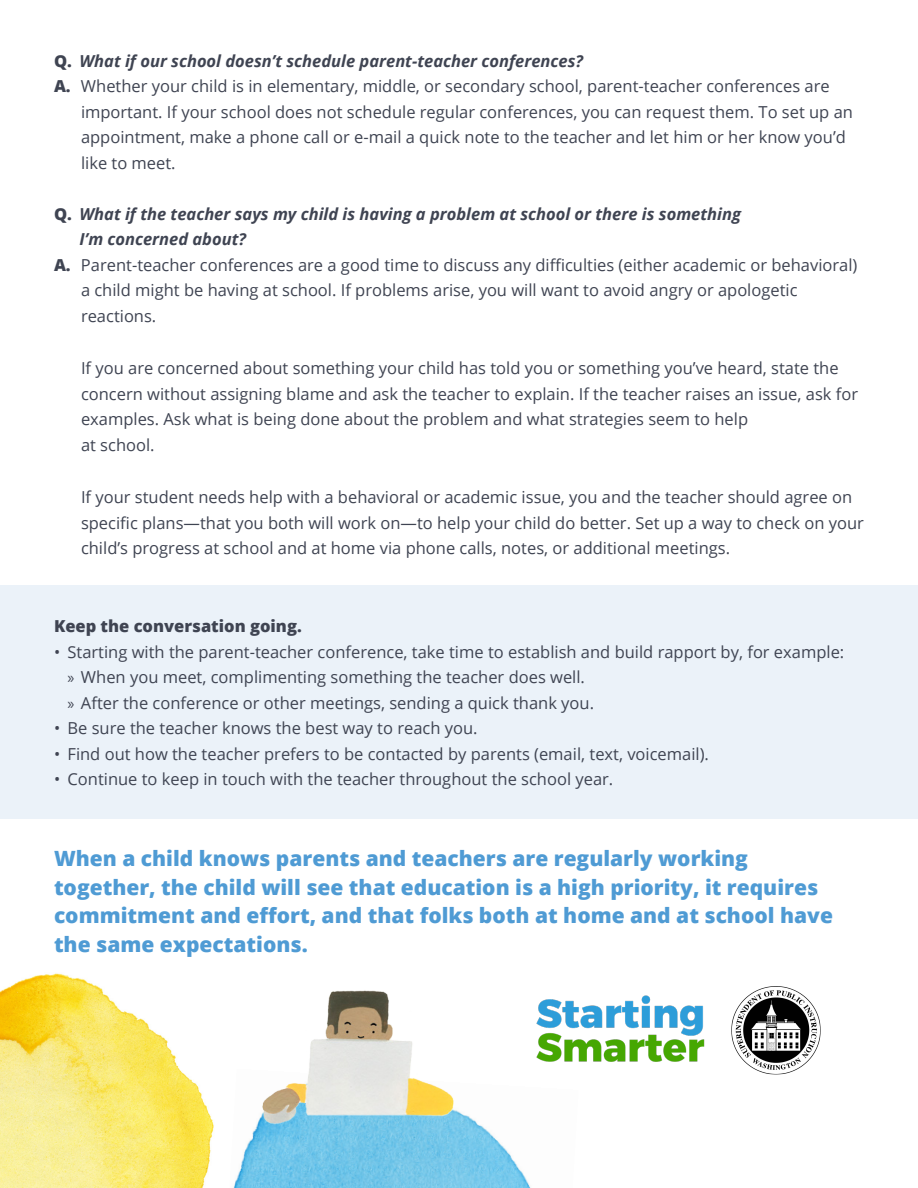
<style>
.page{position:relative;width:918px;height:1188px;background:#fff}
.page>*{position:absolute;margin:0;border:0;box-sizing:border-box;transform-origin:0 0}
.Call_to_action{font:800 21px/28.5px "Open Sans";color:#4f9bd4}
.A{font:16.5px/25.5px "Open Sans";color:#3f4452}
.Q{font:italic 700 16.5px/25.5px "Open Sans";color:#3f4452}
.t1{font:800 16.5px "Open Sans";color:#3f4452}
.s1{font-weight:800;font-style:normal}
.s2{font-weight:800}
.s3{font-family:"Myriad Pro"}
</style>
<div class="page">
<div style="left:0;top:585px;width:918px;height:234px;background:#ebf2f9"></div>
<img style="left:233px;top:1116px;width:298px;height:72px">
<img style="left:0;top:973px;width:214px;height:215px">
<img style="left:249px;top:990px;width:220px;height:161px">
<img style="left:537px;top:995px;width:168px;height:67px">
<img style="left:732px;top:986px;width:89px;height:89px">
<p class="Q" style="left:54px;top:47px;width:531px"><span class="s1">Q.</span> What if our school doesn’t schedule parent-teacher conferences?</p>
<p class="A" style="left:81px;top:73px;width:774px;text-indent:-27px"><span class="s2">A.</span> Whether your child is in elementary, middle, or secondary school, parent-teacher conferences are important. If your school does not schedule regular conferences, you can request them. To set up an appointment, make a phone call or e-mail a quick note to the teacher and let him or her know you’d like to meet.</p>
<p class="Q" style="left:80px;top:200px;width:663px;text-indent:-25px"><span class="s1">Q.</span> What if the teacher says my child is having a problem at school or there is something<br>I’m concerned about?</p>
<p class="A" style="left:81px;top:251px;width:778px;text-indent:-27px"><span class="s2">A.</span> Parent-teacher conferences are a good time to discuss any difficulties (either academic or behavioral) a child might be having at school. If problems arise, you will want to avoid angry or apologetic reactions.</p>
<p class="A" style="left:81px;top:355px;width:779px">If you are concerned about something your child has told you or something you’ve heard, state the concern without assigning blame and ask the teacher to explain. If the teacher raises an issue, ask for examples. Ask what is being done about the problem and what strategies seem to help<br>at school.</p>
<p class="A" style="left:81px;top:484px;width:785px">If your student needs help with a behavioral or academic issue, you and the teacher should agree on specific plans—that you both will work on—to help your child do better. Set up a way to check on your child’s progress at school and at home via phone calls, notes, or additional meetings.</p>
<h2 class="t1" style="left:54px;top:614px;width:249px">Keep the conversation going.</h2>
<p class="A" style="left:54px;top:638px;width:792px">• Starting with the parent-teacher conference, take time to establish and build rapport by, for example:</p>
<p class="A" style="left:68px;top:664px;width:519px"><span class="s3">»</span> When you meet, complimenting something the teacher does well.</p>
<p class="A" style="left:68px;top:689px;width:528px"><span class="s3">»</span> After the conference or other meetings, sending a quick thank you.</p>
<p class="A" style="left:54px;top:715px;width:425px">• Be sure the teacher knows the best way to reach you.</p>
<p class="A" style="left:54px;top:740px;width:657px">• Find out how the teacher prefers to be contacted by parents (email, text, voicemail).</p>
<p class="A" style="left:54px;top:766px;width:561px">• Continue to keep in touch with the teacher throughout the school year.</p>
<p class="Call_to_action" style="left:54px;top:843px;width:781px">When a child knows parents and teachers are regularly working together, the child will see that education is a high priority, it requires commitment and effort, and that folks both at home and at school have the same expectations.</p>
</div>
